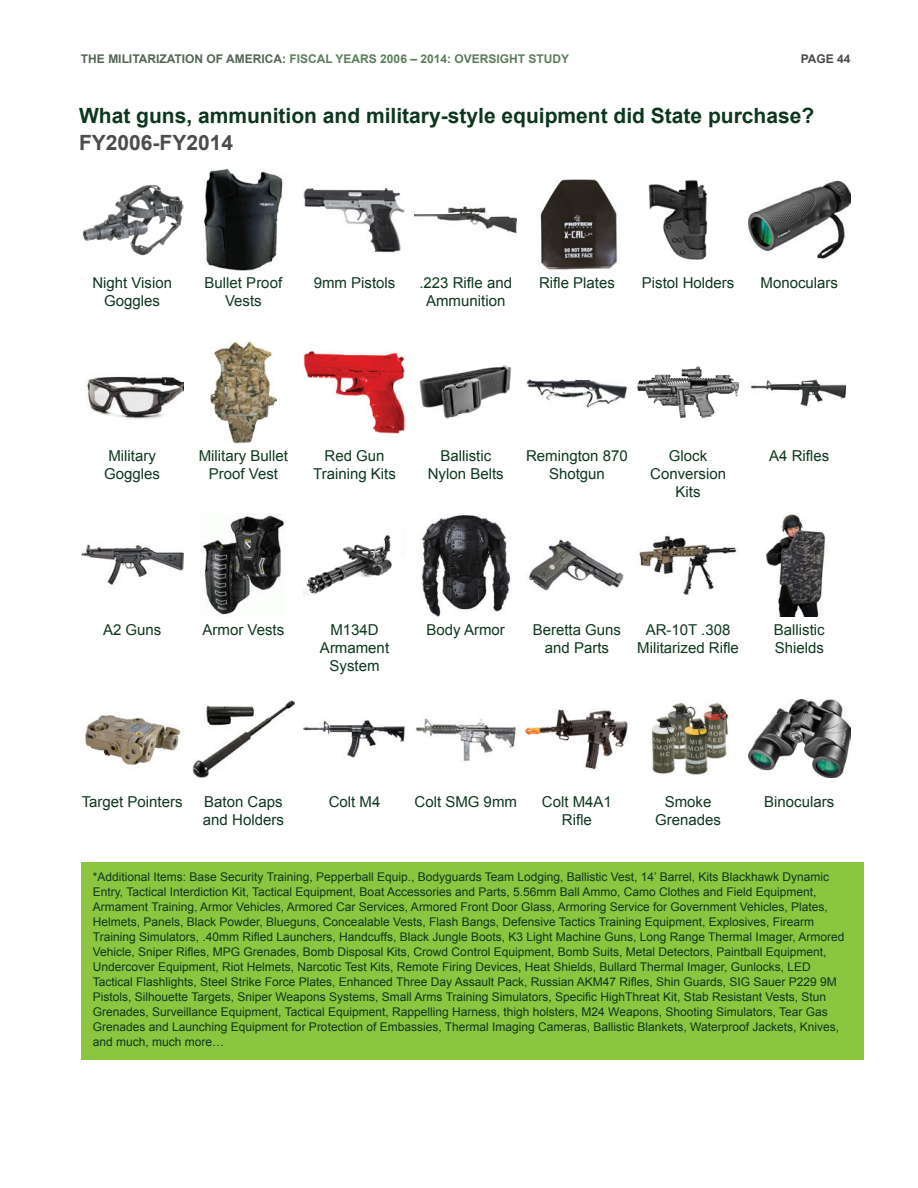
<style>
.page{position:relative;width:918px;height:1188px;background:#fff}
.page>*{position:absolute;margin:0;border:0;box-sizing:border-box;transform-origin:0 0}
.t1{font:700 21px "Arial";color:#0d371d}
.t2{font:700 21px "Arial";color:#4b4c4d}
.t3{font:15px/18px "Arial";color:#0f371e;text-align:center}
.t4{font:12px/15px "Arial";color:#0f371e}
.t5{font:700 12px "Arial";color:#5d7d5c}
.t6{font:700 12px "Arial";color:#4b4c4d}
.s1{color:#546653}
</style>
<div class="page">
<img style="left:82px;top:184px;width:101px;height:72px">
<img style="left:87px;top:376px;width:96px;height:43px">
<img style="left:81px;top:544px;width:102px;height:41px">
<img style="left:85px;top:715px;width:96px;height:50px">
<img style="left:204px;top:168px;width:79px;height:103px">
<img style="left:210px;top:341px;width:66px;height:103px">
<img style="left:203px;top:515px;width:83px;height:100px">
<img style="left:192px;top:701px;width:103px;height:76px">
<img style="left:303px;top:188px;width:102px;height:65px">
<img style="left:303px;top:351px;width:102px;height:83px">
<img style="left:303px;top:535px;width:89px;height:60px">
<img style="left:303px;top:720px;width:102px;height:38px">
<img style="left:415px;top:206px;width:102px;height:28px">
<img style="left:419px;top:365px;width:93px;height:54px">
<img style="left:421px;top:515px;width:90px;height:101px">
<img style="left:415px;top:718px;width:102px;height:44px">
<img style="left:540px;top:179px;width:78px;height:91px">
<img style="left:526px;top:379px;width:101px;height:29px">
<img style="left:529px;top:539px;width:95px;height:52px">
<img style="left:526px;top:709px;width:102px;height:61px">
<img style="left:648px;top:180px;width:60px;height:80px">
<img style="left:637px;top:366px;width:102px;height:52px">
<img style="left:639px;top:535px;width:98px;height:60px">
<img style="left:651px;top:702px;width:78px;height:73px">
<img style="left:748px;top:180px;width:102px;height:79px">
<img style="left:750px;top:379px;width:97px;height:28px">
<img style="left:766px;top:514px;width:60px;height:102px">
<img style="left:748px;top:700px;width:102px;height:78px">
<div style="left:81px;top:862px;width:783px;height:197px;background:#8bc640"></div>
<p class="t5" style="left:81px;top:51px;width:490px"><span class="s1">THE MILITARIZATION OF AMERICA:</span> FISCAL YEARS 2006 – 2014: OVERSIGHT STUDY</p>
<p class="t6" style="left:801px;top:51px;width:51px">PAGE 44</p>
<h1 class="t1" style="left:79px;top:102px;width:737px">What guns, ammunition and military-style equipment did State purchase?</h1>
<h1 class="t2" style="left:79px;top:129px;width:156px">FY2006-FY2014</h1>
<p class="t3" style="left:92px;top:274px;width:81px">Night Vision<br>Goggles</p>
<p class="t3" style="left:205px;top:274px;width:79px">Bullet Proof<br>Vests</p>
<p class="t3" style="left:314px;top:274px;width:83px">9mm Pistols</p>
<p class="t3" style="left:419px;top:274px;width:94px">.223 Rifle and<br>Ammunition</p>
<p class="t3" style="left:539px;top:274px;width:77px">Rifle Plates</p>
<p class="t3" style="left:642px;top:274px;width:94px">Pistol Holders</p>
<p class="t3" style="left:761px;top:274px;width:79px">Monoculars</p>
<p class="t3" style="left:104px;top:447px;width:57px;text-align:left">Military<br>Goggles</p>
<p class="t3" style="left:199px;top:447px;width:91px">Military Bullet<br>Proof Vest</p>
<p class="t3" style="left:313px;top:447px;width:84px">Red Gun<br>Training Kits</p>
<p class="t3" style="left:428px;top:447px;width:77px">Ballistic<br>Nylon Belts</p>
<p class="t3" style="left:526px;top:447px;width:103px">Remington 870<br>Shotgun</p>
<p class="t3" style="left:650px;top:447px;width:77px">Glock<br>Conversion<br>Kits</p>
<p class="t3" style="left:769px;top:447px;width:62px">A4 Rifles</p>
<p class="t3" style="left:103px;top:621px;width:60px">A2 Guns</p>
<p class="t3" style="left:203px;top:621px;width:83px">Armor Vests</p>
<p class="t3" style="left:320px;top:621px;width:71px">M134D<br>Armament<br>System</p>
<p class="t3" style="left:427px;top:621px;width:80px">Body Armor</p>
<p class="t3" style="left:533px;top:621px;width:90px">Beretta Guns and Parts</p>
<p class="t3" style="left:637px;top:621px;width:103px">AR-10T .308<br>Militarized Rifle</p>
<p class="t3" style="left:774px;top:621px;width:52px;text-align:left">Ballistic<br>Shields</p>
<p class="t3" style="left:82px;top:793px;width:102px">Target Pointers</p>
<p class="t3" style="left:203px;top:793px;width:82px;text-align:left">Baton Caps and Holders</p>
<p class="t3" style="left:329px;top:793px;width:53px">Colt M4</p>
<p class="t3" style="left:415px;top:793px;width:104px">Colt SMG 9mm</p>
<p class="t3" style="left:542px;top:793px;width:72px">Colt M4A1<br>Rifle</p>
<p class="t3" style="left:655px;top:793px;width:67px">Smoke<br>Grenades</p>
<p class="t3" style="left:764px;top:793px;width:72px">Binoculars</p>
<p class="t4" style="left:93px;top:870px;width:753px">*Additional Items: Base Security Training, Pepperball Equip., Bodyguards Team Lodging, Ballistic Vest, 14’ Barrel, Kits Blackhawk Dynamic Entry, Tactical Interdiction Kit, Tactical Equipment, Boat Accessories and Parts, 5.56mm Ball Ammo, Camo Clothes and Field Equipment, Armament Training, Armor Vehicles, Armored Car Services, Armored Front Door Glass, Armoring Service for Government Vehicles, Plates, Helmets, Panels, Black Powder, Blueguns, Concealable Vests, Flash Bangs, Defensive Tactics Training Equipment, Explosives, Firearm Training Simulators, .40mm Rifled Launchers, Handcuffs, Black Jungle Boots, K3 Light Machine Guns, Long Range Thermal Imager, Armored Vehicle, Sniper Rifles, MPG Grenades, Bomb Disposal Kits, Crowd Control Equipment, Bomb Suits, Metal Detectors, Paintball Equipment, Undercover Equipment, Riot Helmets, Narcotic Test Kits, Remote Firing Devices, Heat Shields, Bullard Thermal Imager, Gunlocks, LED Tactical Flashlights, Steel Strike Force Plates, Enhanced Three Day Assault Pack, Russian AKM47 Rifles, Shin Guards, SIG Sauer P229 9M Pistols, Silhouette Targets, Sniper Weapons Systems, Small Arms Training Simulators, Specific HighThreat Kit, Stab Resistant Vests, Stun Grenades, Surveillance Equipment, Tactical Equipment, Rappelling Harness, thigh holsters, M24 Weapons, Shooting Simulators, Tear Gas Grenades and Launching Equipment for Protection of Embassies, Thermal Imaging Cameras, Ballistic Blankets, Waterproof Jackets, Knives, and much, much more…</p>
</div>
